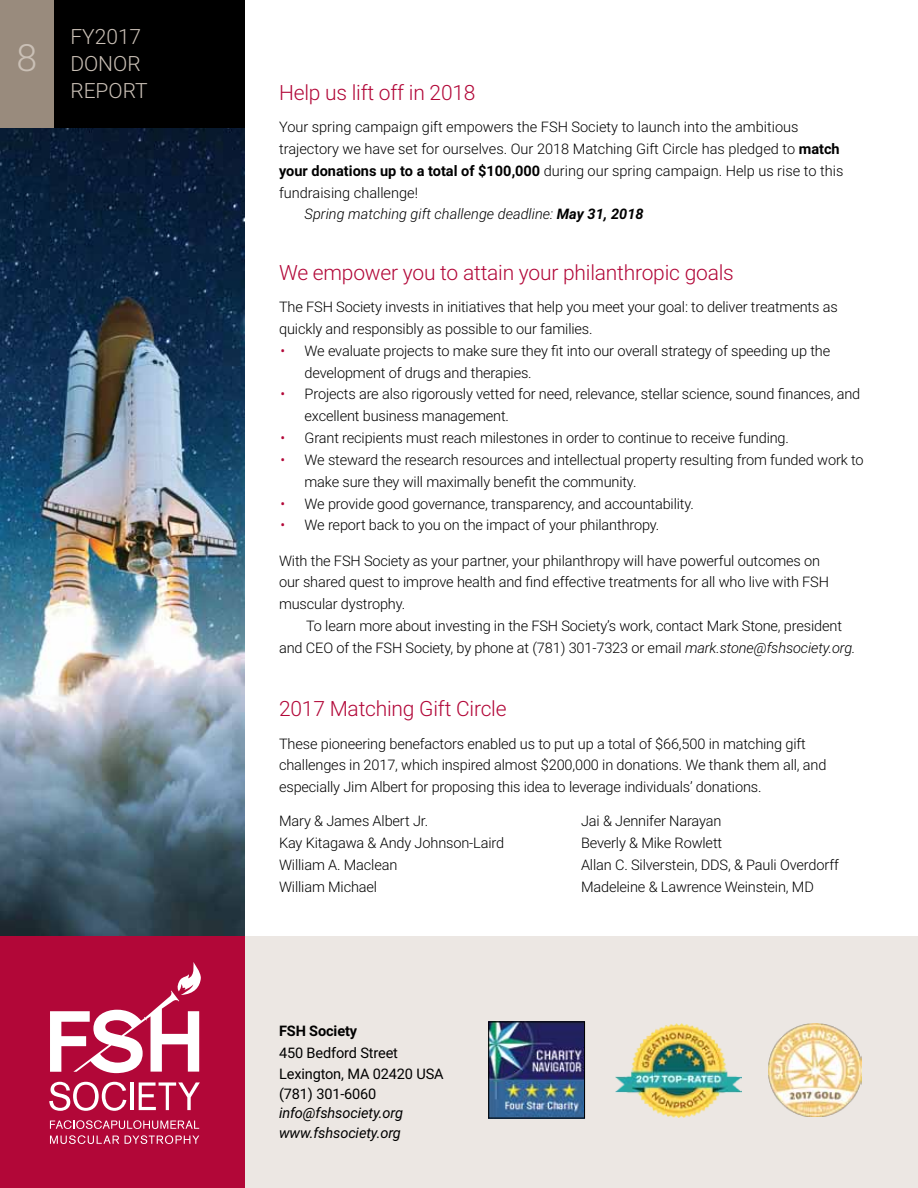
<style>
.page{position:relative;width:918px;height:1188px;background:#fff}
.page>*{position:absolute;margin:0;border:0;box-sizing:border-box;transform-origin:0 0}
.t1{font:300 37.5px "Roboto";color:#cac0b6}
.t2{font:300 21px "Roboto";letter-spacing:-.01em;color:#b20738}
.t3{font:300 21px/27px "Roboto";color:#cac0b6;text-align:justify}
.t4{font:300 14.55px/21.8px "Roboto";letter-spacing:-.01em;color:#000}
.t5{font:14.55px/21.9px "Roboto";letter-spacing:-.01em;color:#000}
.t6{font:italic 300 14.55px "Roboto";color:#000}
.t7{font:italic 14.55px/19.5px "Roboto";letter-spacing:-.01em;color:#000}
.t8{font:700 14.55px "Roboto";letter-spacing:-.01em;color:#000}
.s1{font-weight:700}
.s2{color:#b20738}
.s3{font-style:italic}
</style>
<div class="page">
<img style="left:0;top:127px;width:244px;height:809px">
<div style="left:0;top:936px;width:918px;height:252px;background:#ece7e3"></div>
<img style="left:490px;top:1024px;width:93px;height:92px">
<div style="left:488px;top:1022px;width:97px;height:96px;border:1px solid #000"></div>
<img style="left:616px;top:1024px;width:125px;height:94px">
<img style="left:769px;top:1023px;width:93px;height:93px">
<div style="left:54px;top:0;width:190px;height:127px;background:#000"></div>
<div style="left:0;top:0;width:54px;height:127px;background:#998b7d"></div>
<div style="left:0;top:936px;width:244px;height:252px;background:#b20738"></div>
<svg style="left:49px;top:962px;width:152px;height:182px"></svg>
<h1 class="t1" style="left:17px;top:31px;width:22px">8</h1>
<h2 class="t3" style="left:70px;top:23px;width:72px">FY2017 donor Repo</h2>
<h2 class="t3" style="left:123px;top:77px;width:21px">rt</h2>
<h2 class="t2" style="left:279px;top:78px;width:198px">Help us lift off in 2018</h2>
<p class="t4" style="left:279px;top:115px;width:521px">Your spring campaign gift empowers the FSH Society to launch into the ambitious</p>
<p class="t4" style="left:279px;top:137px;width:562px">trajectory we have set for ourselves. Our 2018 Matching Gift Circle has pledged to <span class="s1">match</span></p>
<p class="t4" style="left:279px;top:159px;width:566px"><span class="s1">your donations up to a total of $100,000</span> during our spring campaign. Help us rise to this</p>
<p class="t4" style="left:279px;top:181px;width:140px">fundraising challenge!</p>
<p class="t6" style="left:305px;top:204px;width:341px">Spring matching gift challenge deadline: <span class="s1">May 31, 2018</span></p>
<h2 class="t2" style="left:279px;top:258px;width:456px">We empower you to attain your philanthropic goals</h2>
<p class="t4" style="left:279px;top:295px;width:560px">The FSH Society invests in initiatives that help you meet your goal: to deliver treatments as quickly and responsibly as possible to our families.</p>
<p class="t4" style="left:305px;top:339px;width:527px;text-indent:-24px"><span class="s2">•</span> We evaluate projects to make sure they fit into our overall strategy of speeding up the development of drugs and therapies.</p>
<p class="t4" style="left:305px;top:383px;width:557px;text-indent:-24px"><span class="s2">•</span> Projects are also rigorously vetted for need, relevance, stellar science, sound finances, and excellent business management.</p>
<p class="t4" style="left:281px;top:426px;width:510px"><span class="s2">•</span> Grant recipients must reach milestones in order to continue to receive funding.</p>
<p class="t4" style="left:305px;top:448px;width:561px;text-indent:-24px"><span class="s2">•</span> We steward the research resources and intellectual property resulting from funded work to make sure they will maximally benefit the community.</p>
<p class="t4" style="left:281px;top:492px;width:415px"><span class="s2">•</span> We provide good governance, transparency, and accountability.</p>
<p class="t4" style="left:281px;top:514px;width:380px"><span class="s2">•</span> We report back to you on the impact of your philanthropy.</p>
<p class="t4" style="left:279px;top:549px;width:551px">With the FSH Society as your partner, your philanthropy will have powerful outcomes on our shared quest to improve health and find effective treatments for all who live with FSH muscular dystrophy.</p>
<p class="t4" style="left:279px;top:615px;width:578px;text-indent:27px">To learn more about investing in the FSH Society’s work, contact Mark Stone, president and CEO of the FSH Society, by phone at (781) 301-7323 or email <span class="s3">mark.stone@fshsociety.org.</span></p>
<h2 class="t2" style="left:279px;top:694px;width:229px">2017 Matching Gift Circle</h2>
<p class="t4" style="left:279px;top:732px;width:549px">These pioneering benefactors enabled us to put up a total of $66,500 in matching gift challenges in 2017, which inspired almost $200,000 in donations. We thank them all, and especially Jim Albert for proposing this idea to leverage individuals’ donations.</p>
<p class="t4" style="left:279px;top:809px;width:227px">Mary &amp; James Albert Jr.<br>Kay Kitagawa &amp; Andy Johnson-Laird<br>William A. Maclean<br>William Michael</p>
<p class="t4" style="left:581px;top:810px;width:259px">Jai &amp; Jennifer Narayan<br>Beverly &amp; Mike Rowlett<br>Allan C. Silverstein, DDS, &amp; Pauli Overdorff<br>Madeleine &amp; Lawrence Weinstein, MD</p>
<p class="t8" style="left:279px;top:1020px;width:80px">FSH Society</p>
<p class="t5" style="left:279px;top:1041px;width:166px">450 Bedford Street<br>Lexington, MA 02420 USA</p>
<p class="t5" style="left:279px;top:1082px;width:99px">(781) 301-6060</p>
<p class="t7" style="left:279px;top:1103px;width:125px">info@fshsociety.org www.fshsociety.org</p>
</div>
